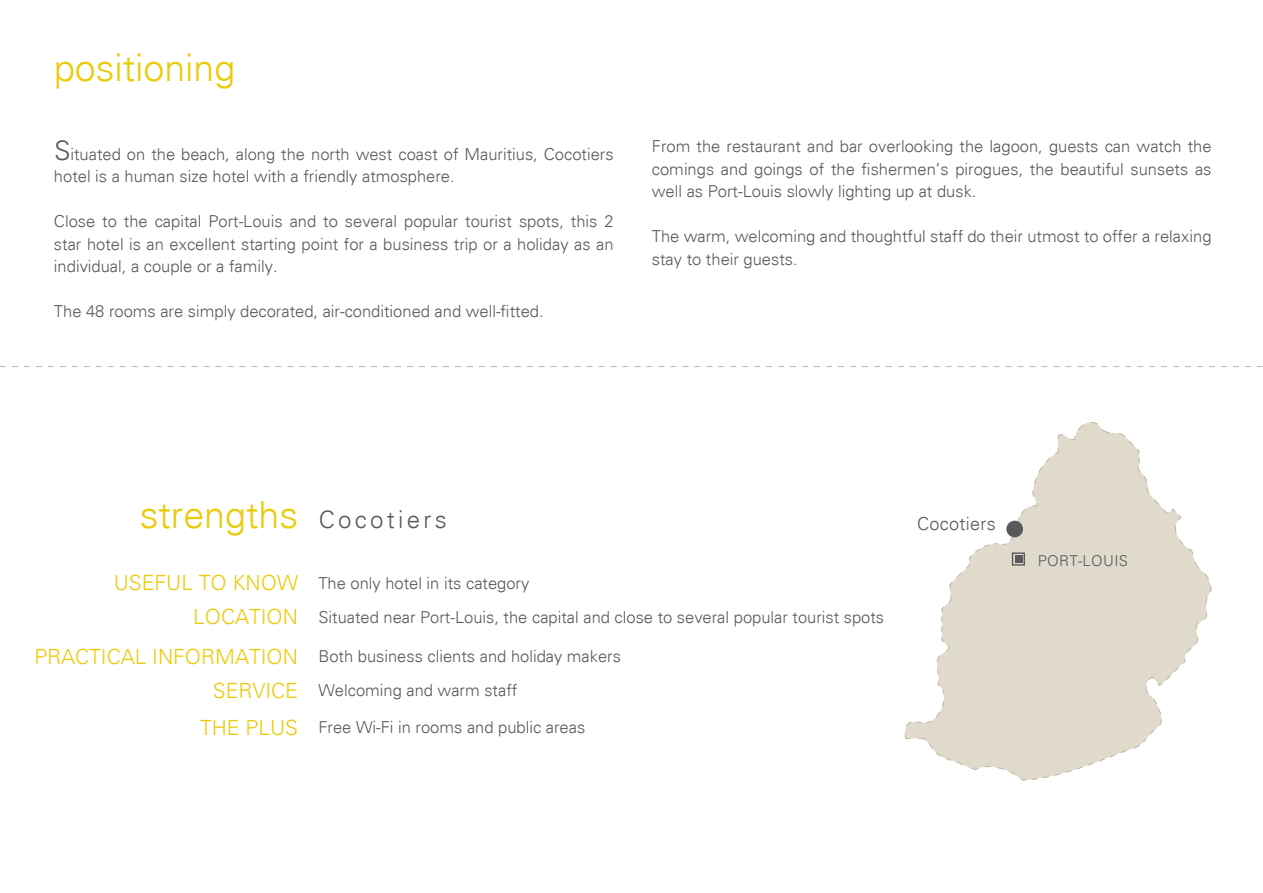
<style>
.page{position:relative;width:1263px;height:893px;background:#fff}
.page>*{position:absolute;margin:0;border:0;box-sizing:border-box;transform-origin:0 0}
.t1{font:300 37.5px "Univers";color:#eacb0a}
.t2{font:300 21px/34.2px "Univers";color:#eacb0a;text-align:right}
.t3{font:300 18px "Univers";letter-spacing:.02em;color:#58595b}
.t4{font:300 16.5px/22.5px "Univers";color:#58595b}
.t5{font:300 15px "Univers";letter-spacing:.02em;color:#58595b}
.s1{font-size:27px}
.s2{font-size:24px;color:#58595b}
</style>
<div class="page">
<svg style="left:904px;top:422px;width:308px;height:359px"></svg>
<div style="left:1006px;top:521px;width:17px;height:16px;background:#58595b;border-radius:50%"></div>
<div style="left:1012px;top:552px;width:13px;height:14px;border:1px solid #58595b"></div>
<div style="left:1015px;top:556px;width:7px;height:7px;background:#58595b"></div>
<svg style="left:0;top:366px;width:1263px;height:1px"></svg>
<h1 class="t1" style="left:54px;top:45px;width:183px">positioning</h1>
<p class="t4" style="left:54px;top:143px;width:561px"><span class="s1">S</span>ituated on the beach, along the north west coast of Mauritius, Cocotiers hotel is a human size hotel with a friendly atmosphere.</p>
<p class="t4" style="left:54px;top:210px;width:561px;text-align:justify">Close to the capital Port-Louis and to several popular tourist spots, this 2 star hotel is an excellent starting point for a business trip or a holiday as an individual, a couple or a family.</p>
<p class="t4" style="left:54px;top:300px;width:491px">The 48 rooms are simply decorated, air-conditioned and well-fitted.</p>
<p class="t4" style="left:652px;top:135px;width:561px;text-align:justify">From the restaurant and bar overlooking the lagoon, guests can watch the comings and goings of the fishermen’s pirogues, the beautiful sunsets as well as Port-Louis slowly lighting up at dusk.</p>
<p class="t4" style="left:652px;top:225px;width:561px">The warm, welcoming and thoughtful staff do their utmost to offer a relaxing stay to their guests.</p>
<h1 class="t1" style="left:140px;top:492px;width:309px">strengths <span class="s2">Cocotiers</span></h1>
<p class="t3" style="left:917px;top:513px;width:80px">Cocotiers</p>
<p class="t5" style="left:1038px;top:551px;width:92px">PORT-LOUIS</p>
<p class="t2" style="left:114px;top:566px;width:186px">USEFUL TO KNOW<br>LOCATION</p>
<p class="t2" style="left:34px;top:639px;width:265px">PRACTICAL INFORMATION<br>SERVICE</p>
<p class="t2" style="left:200px;top:710px;width:100px">THE PLUS</p>
<p class="t4" style="left:318px;top:566px;width:567px;line-height:34px">The only hotel in its category<br>Situated near Port-Louis, the capital and close to several popular tourist spots</p>
<p class="t4" style="left:318px;top:639px;width:304px;line-height:34px">Both business clients and holiday makers<br>Welcoming and warm staff</p>
<p class="t4" style="left:318px;top:716px;width:268px">Free Wi-Fi in rooms and public areas</p>
</div>
